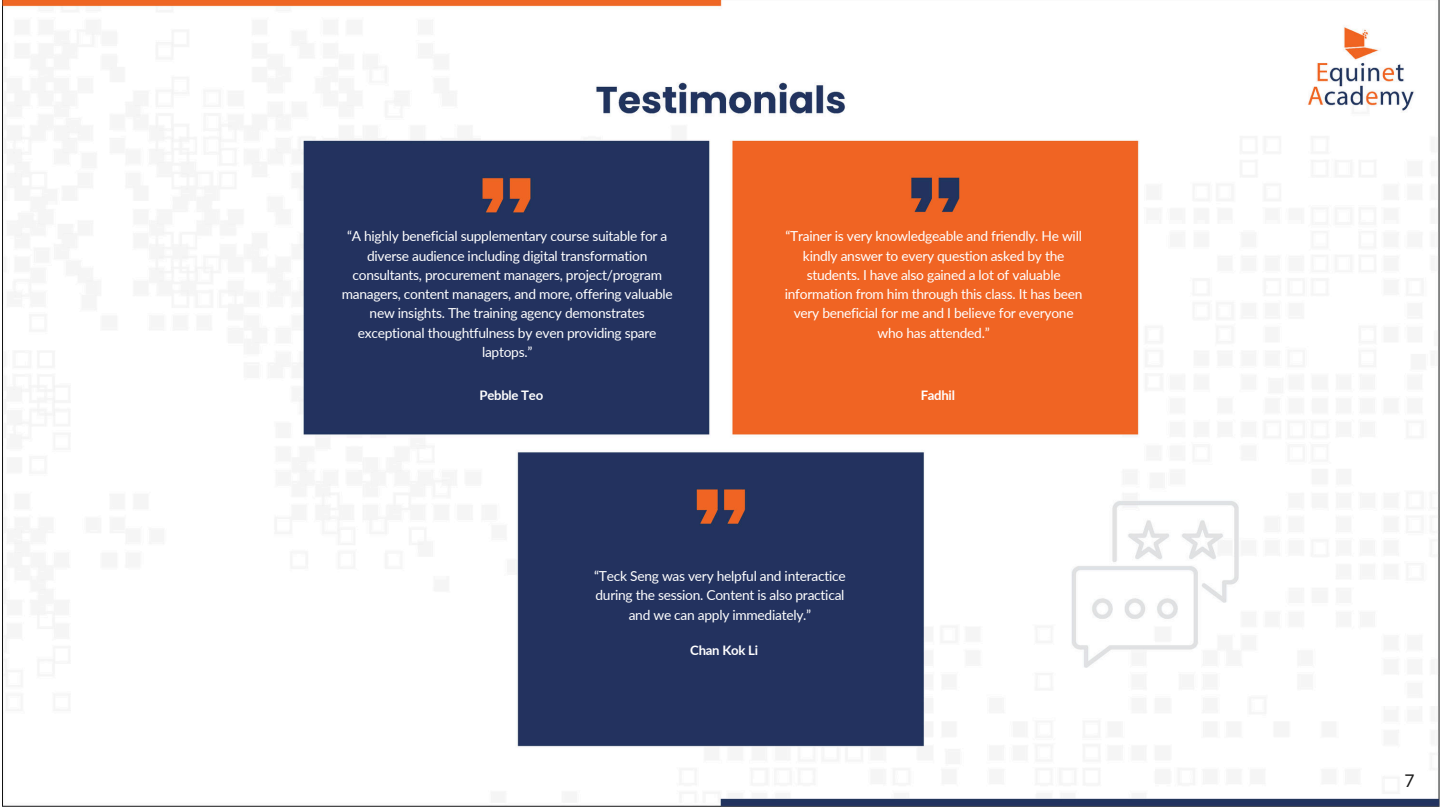
<style>
.page{position:relative;width:1440px;height:807px;background:#fff}
.page>*{position:absolute;margin:0;border:0;box-sizing:border-box;transform-origin:0 0}
.t1{font:17.4px "Lato";color:#171717}
.t2{font:13.8px/19.2px "Lato";letter-spacing:-.02em;color:#fff;text-align:center}
.t3{font:700 13.1px "Lato";letter-spacing:-.02em;color:#fff}
</style>
<div class="page">
<img style="left:3px;top:0;width:1437px;height:807px">
<p class="t2" style="left:342px;top:226px;width:333px">“A highly beneficial supplementary course suitable for a diverse audience including digital transformation consultants, procurement managers, project/program managers, content managers, and more, offering valuable new insights. The training agency demonstrates exceptional thoughtfulness by even providing spare laptops.”</p>
<p class="t3" style="left:480px;top:386px;width:65px">Pebble Teo</p>
<p class="t2" style="left:785px;top:226px;width:299px">“Trainer is very knowledgeable and friendly. He will kindly answer to every question asked by the students. I have also gained a lot of valuable information from him through this class. It has been very beneficial for me and I believe for everyone who has attended.”</p>
<p class="t3" style="left:921px;top:386px;width:36px">Fadhil</p>
<p class="t2" style="left:594px;top:566px;width:253px">“Teck Seng was very helpful and interactice during the session. Content is also practical and we can apply immediately.”</p>
<p class="t3" style="left:690px;top:641px;width:69px">Chan Kok Li</p>
<p class="t1" style="left:1405px;top:768px;width:12px">7</p>
</div>
